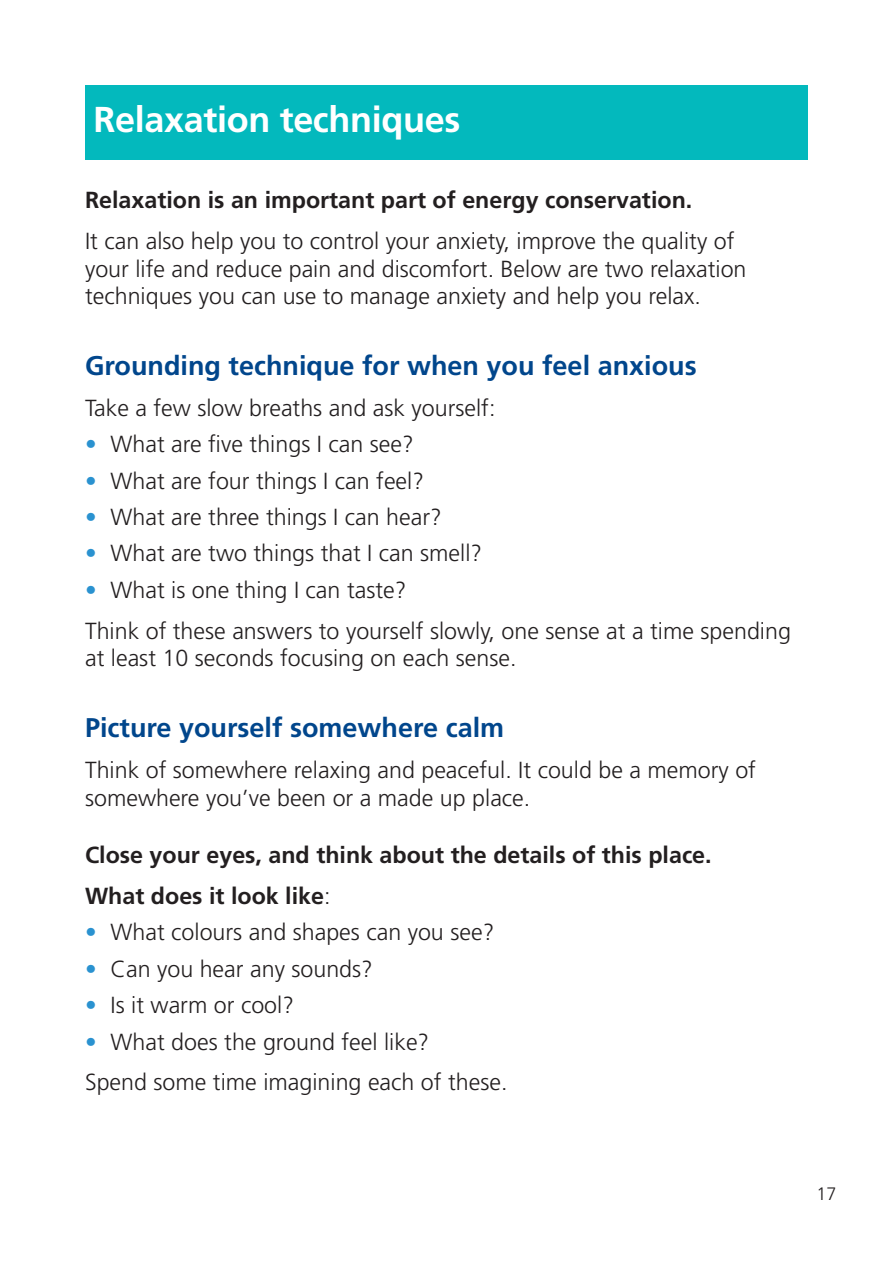
<style>
.page{position:relative;width:893px;height:1263px;background:#fff}
.page>*{position:absolute;margin:0;border:0;box-sizing:border-box;transform-origin:0 0}
.t1{font:700 36px "Frutiger LT Std";letter-spacing:-.01em;color:#fff}
.t2{font:700 27px "Frutiger LT Std";color:#01468c}
.t3{font:300 23.25px/27.9px "Frutiger LT Std";color:#231f20}
.t4{font:700 23.25px/40.7px "Frutiger LT Std";color:#231f20}
.t5{font:300 18px "Frutiger LT Std";color:#231f20}
.s1{color:#2a92d0}
.s2{font-weight:300}
</style>
<div class="page">
<div style="left:85px;top:85px;width:723px;height:74px;background:#03b9bd"></div>
<h1 class="t1" style="left:94px;top:98px;width:368px">Relaxation techniques</h1>
<p class="t4" style="left:85px;top:180px;width:609px">Relaxation is an important part of energy conservation.</p>
<p class="t3" style="left:85px;top:227px;width:663px">It can also help you to control your anxiety, improve the quality of your life and reduce pain and discomfort. Below are two relaxation techniques you can use to manage anxiety and help you relax.</p>
<p class="t2" style="left:85px;top:350px;width:613px">Grounding technique for when you feel anxious</p>
<p class="t3" style="left:85px;top:394px;width:412px">Take a few slow breaths and ask yourself:</p>
<p class="t3" style="left:85px;top:431px;width:330px"><span class="s1">•</span> What are five things I can see?</p>
<p class="t3" style="left:85px;top:467px;width:340px"><span class="s1">•</span> What are four things I can feel?</p>
<p class="t3" style="left:85px;top:503px;width:358px"><span class="s1">•</span> What are three things I can hear?</p>
<p class="t3" style="left:85px;top:540px;width:399px"><span class="s1">•</span> What are two things that I can smell?</p>
<p class="t3" style="left:85px;top:570px;width:707px;line-height:40.7px"><span class="s1">•</span> What is one thing I can taste?<br>Think of these answers to yourself slowly, one sense at a time spending</p>
<p class="t3" style="left:85px;top:645px;width:433px">at least 10 seconds focusing on each sense.</p>
<p class="t2" style="left:85px;top:712px;width:421px">Picture yourself somewhere calm</p>
<p class="t3" style="left:85px;top:756px;width:672px">Think of somewhere relaxing and peaceful. It could be a memory of somewhere you’ve been or a made up place.</p>
<p class="t4" style="left:85px;top:835px;width:628px">Close your eyes, and think about the details of this place.<br>What does it look like<span class="s2">:</span></p>
<p class="t3" style="left:85px;top:919px;width:411px"><span class="s1">•</span> What colours and shapes can you see?</p>
<p class="t3" style="left:85px;top:955px;width:289px"><span class="s1">•</span> Can you hear any sounds?</p>
<p class="t3" style="left:85px;top:991px;width:210px"><span class="s1">•</span> Is it warm or cool?</p>
<p class="t3" style="left:85px;top:1022px;width:424px;line-height:40.7px"><span class="s1">•</span> What does the ground feel like?<br>Spend some time imagining each of these.</p>
<p class="t5" style="left:816px;top:1183px;width:22px">17</p>
</div>
